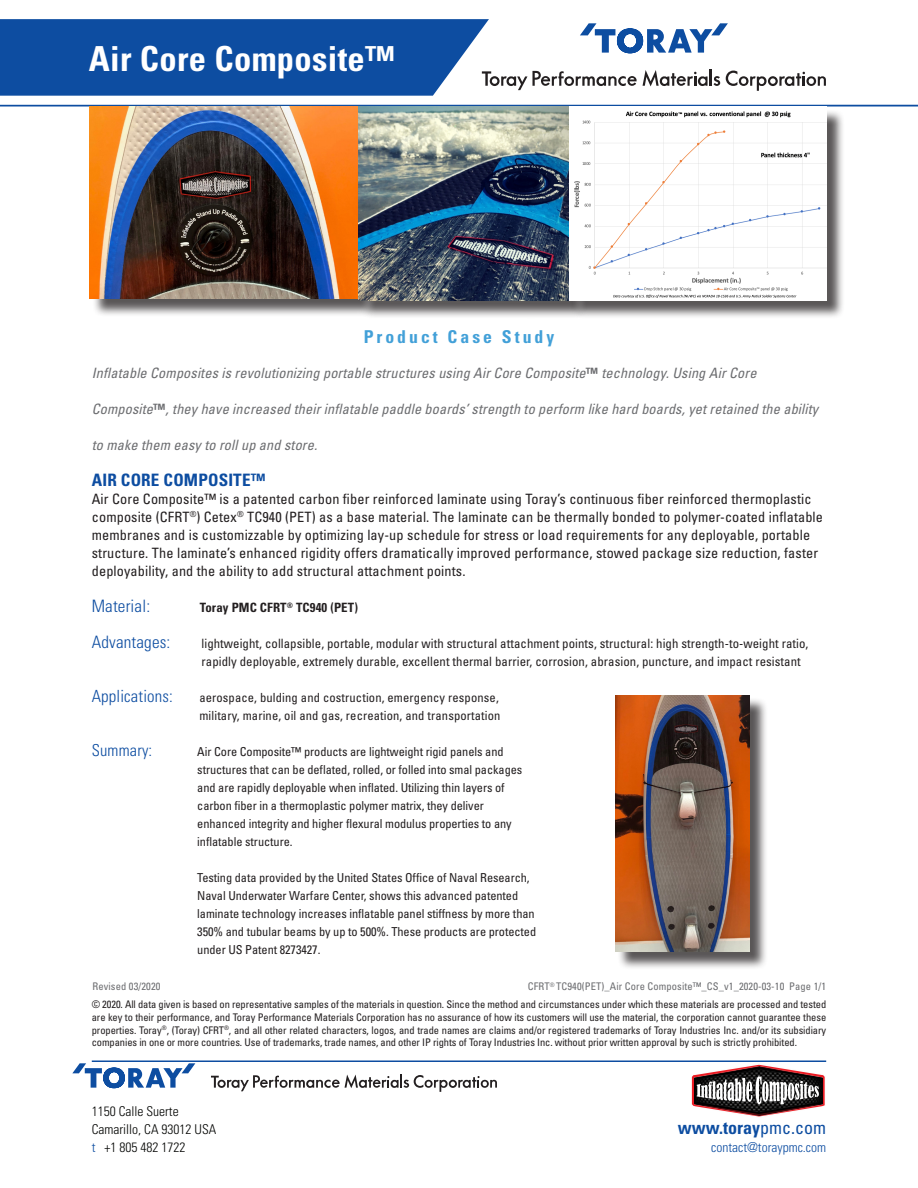
<style>
.page{position:relative;width:918px;height:1188px;background:#fff}
.page>*{position:absolute;margin:0;border:0;box-sizing:border-box;transform-origin:0 0}
.t1{font:700 condensed 34.5px "Univers";letter-spacing:.01em;color:#fff}
.t2{font:700 condensed 18px "Univers";color:#0d4da1}
.t3{font:700 condensed 17.7px "Univers";letter-spacing:.17em;color:#42a0d8}
.Body_text{font:300 condensed 17.1px "Univers";letter-spacing:.01em;color:#0d4da1}
.t4{font:700 condensed 17.1px "Univers";letter-spacing:.01em;color:#0d4da1}
.t5{font:300 condensed 16.8px "Univers";letter-spacing:.01em;color:#0d4da1}
.t6{font:300 condensed 16.5px "Univers";letter-spacing:.01em;color:#0d4da1}
.Body_text-2{font:condensed 14.25px/18px "Univers";letter-spacing:.01em;color:#231f20}
.t7{font:italic condensed 14.25px "Univers";letter-spacing:.01em;color:#6c6d70}
.t8{font:300 condensed 13.5px/18px "Univers";color:#040503}
.t9{font:300 condensed 13.5px "Univers";color:#0d4da1}
.t10{font:condensed 12.9px/18px "Univers";letter-spacing:.005em;color:#231f20}
.Body_text-3{font:700 condensed 12.9px "Univers";letter-spacing:.01em;color:#231f20}
.t11{font:condensed 12.6px "Univers";letter-spacing:.01em;color:#231f20}
.t12{font:condensed 12.3px "Univers";letter-spacing:-.005em;color:#231f20}
.t13{font:condensed 10.5px/12.8px "Univers";letter-spacing:-.01em;color:#231f20;text-align:justify}
.Body_text-4{font:condensed 10.5px "Univers";letter-spacing:.01em;color:#6c6d70}
.s1{font-weight:700;font-style:normal}
.s2{color:#0d4da1}
.s3{font-weight:400}
</style>
<div class="page">
<hr style="left:92px;top:1060px;width:734px;height:2px;background:#0d4da1">
<hr style="left:0;top:105px;width:918px;height:2px;background:#0d4da1">
<svg style="left:0;top:19px;width:826px;height:77px"></svg>
<svg style="left:72px;top:1063px;width:123px;height:25px"></svg>
<svg style="left:211px;top:1074px;width:286px;height:18px"></svg>
<div style="left:92px;top:109px;width:284px;height:209px;background:#231f20;opacity:.75"></div>
<img style="left:90px;top:106px;width:736px;height:194px">
<div style="left:617px;top:697px;width:151px;height:273px;background:#231f20;opacity:.75"></div>
<img style="left:615px;top:695px;width:134px;height:256px">
<svg style="left:691px;top:1064px;width:134px;height:53px"></svg>
<div style="left:360px;top:109px;width:228px;height:210px;background:#231f20;opacity:.75"></div>
<div style="left:571px;top:109px;width:274px;height:210px;background:#231f20;opacity:.75"></div>
<svg style="left:569px;top:107px;width:257px;height:193px"></svg>
<h1 class="t1" style="left:89px;top:38px;width:308px">Air Core Composite™</h1>
<p class="t3" style="left:364px;top:326px;width:192px">Product Case Study</p>
<p class="t7" style="left:92px;top:364px;width:666px">Inflatable Composites is revolutionizing portable structures using Air Core Composite<span class="s1">™</span> technology. Using Air Core</p>
<p class="t7" style="left:92px;top:400px;width:728px">Composite<span class="s1">™</span>, they have increased their inflatable paddle boards’ strength to perform like hard boards, yet retained the ability</p>
<p class="t7" style="left:92px;top:436px;width:227px">to make them easy to roll up and store.</p>
<p class="t4" style="left:92px;top:469px;width:175px">AIR CORE COMPOSITE™</p>
<p class="Body_text-2" style="left:92px;top:490px;width:733px">Air Core Composite™ is a patented carbon fiber reinforced laminate using Toray’s continuous fiber reinforced thermoplastic composite (CFRT<sup>®</sup>) Cetex<sup>®</sup> TC940 (PET) as a base material. The laminate can be thermally bonded to polymer-coated inflatable membranes and is customizzable by optimizing lay-up schedule for stress or load requirements for any deployable, portable structure. The laminate’s enhanced rigidity offers dramatically improved performance, stowed package size reduction, faster deployability, and the ability to add structural attachment points.</p>
<p class="Body_text" style="left:92px;top:596px;width:60px">Material:</p>
<p class="Body_text-3" style="left:200px;top:599px;width:160px">Toray PMC CFRT<sup>®</sup> TC940 (PET)</p>
<p class="Body_text" style="left:92px;top:632px;width:80px">Advantages:</p>
<p class="t10" style="left:202px;top:634px;width:608px">lightweight, collapsible, portable, modular with structural attachment points, structural: high strength-to-weight ratio, rapidly deployable, extremely durable, excellent thermal barrier, corrosion, abrasion, puncture, and impact resistant</p>
<p class="t5" style="left:92px;top:686px;width:83px">Applications:</p>
<p class="t11" style="left:199px;top:690px;width:301px">aerospace, bulding and costruction, emergency response,</p>
<p class="t11" style="left:199px;top:708px;width:303px">military, marine, oil and gas, recreation, and transportation</p>
<p class="t6" style="left:92px;top:740px;width:62px">Summary:</p>
<p class="t12" style="left:197px;top:744px;width:308px">Air Core Composite™ products are lightweight rigid panels and</p>
<p class="t12" style="left:197px;top:762px;width:327px">structures that can be deflated, rolled, or folled into smal packages</p>
<p class="t12" style="left:197px;top:780px;width:309px">and are rapidly deployable when inflated. Utilizing thin layers of</p>
<p class="t12" style="left:197px;top:798px;width:288px">carbon fiber in a thermoplastic polymer matrix, they deliver</p>
<p class="t12" style="left:197px;top:816px;width:316px">enhanced integrity and higher flexural modulus properties to any</p>
<p class="t12" style="left:197px;top:834px;width:97px">inflatable structure.</p>
<p class="t12" style="left:197px;top:870px;width:334px">Testing data provided by the United States Office of Naval Research,</p>
<p class="t12" style="left:197px;top:888px;width:322px">Naval Underwater Warfare Center, shows this advanced patented</p>
<p class="t12" style="left:197px;top:906px;width:339px">laminate technology increases inflatable panel stiffness by more than</p>
<p class="t12" style="left:197px;top:924px;width:340px">350% and tubular beams by up to 500%. These products are protected</p>
<p class="t12" style="left:197px;top:942px;width:125px">under US Patent 8273427.</p>
<p class="Body_text-4" style="left:92px;top:980px;width:69px">Revised 03/2020</p>
<p class="Body_text-4" style="left:528px;top:980px;width:300px">CFRT<sup>®</sup> TC940(PET)_Air Core Composite™_CS_v1_2020-03-10 Page 1/1</p>
<p class="t13" style="left:92px;top:998px;width:736px">© 2020. All data given is based on representative samples of the materials in question. Since the method and circumstances under which these materials are processed and tested are key to their performance, and Toray Performance Materials Corporation has no assurance of how its customers will use the material, the corporation cannot guarantee these properties. Toray<sup>®</sup>, (Toray) CFRT<sup>®</sup>, and all other related characters, logos, and trade names are claims and/or registered trademarks of Toray Industries Inc. and/or its subsidiary companies in one or more countries. Use of trademarks, trade names, and other IP rights of Toray Industries Inc. without prior written approval by such is strictly prohibited.</p>
<p class="t8" style="left:92px;top:1102px;width:126px">1150 Calle Suerte<br>Camarillo, CA 93012 USA <span class="s2">t</span> +1 805 482 1722</p>
<h2 class="t2" style="left:678px;top:1117px;width:150px">www.toray<span class="s3">pmc.com</span></h2>
<p class="t9" style="left:711px;top:1139px;width:117px">contact@toraypmc.com</p>
</div>
